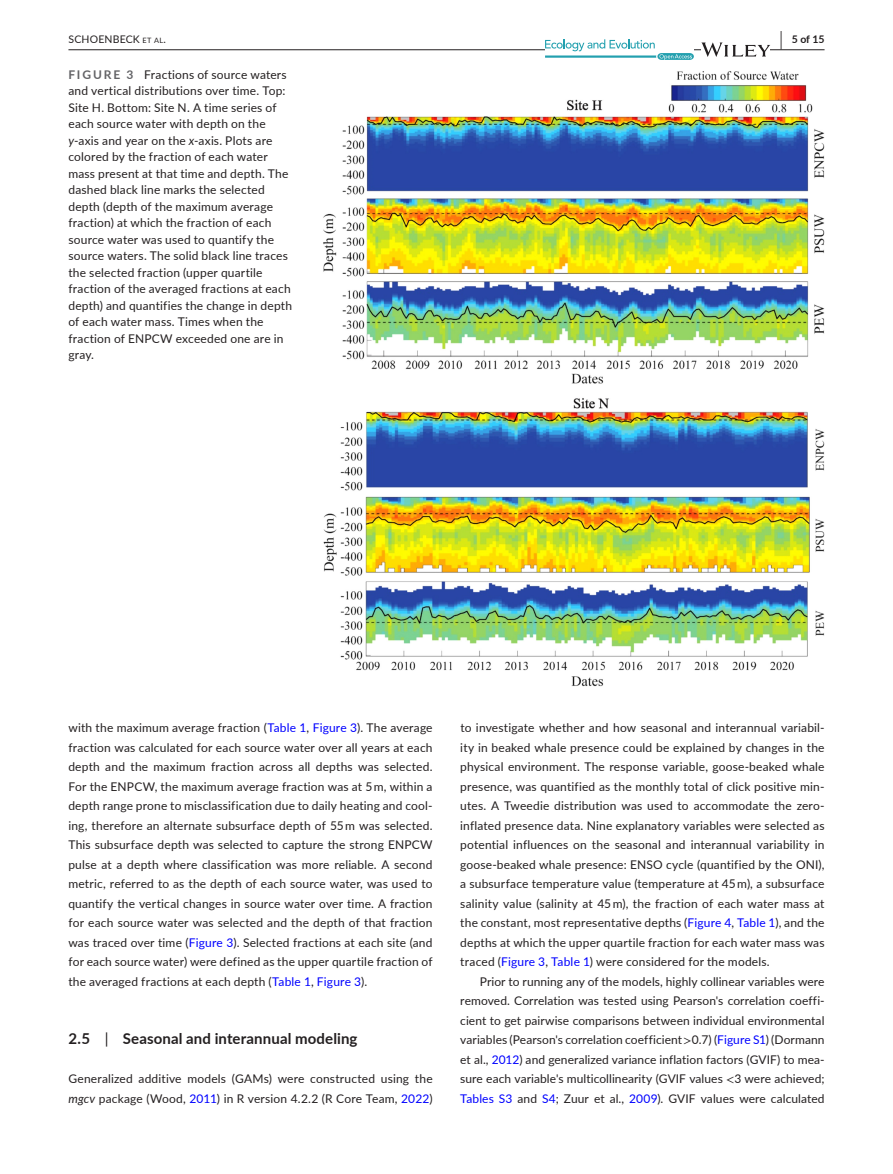
<style>
.page{position:relative;width:893px;height:1174px;background:#fff}
.page>*{position:absolute;margin:0;border:0;box-sizing:border-box;transform-origin:0 0}
.t1{font:700 15px "Lato";letter-spacing:.01em;color:#231f20}
.t2{font:12px/19.5px "Lato";letter-spacing:.015em;color:#231f20;text-align:justify}
.t3{font:10.5px "Lato";letter-spacing:.02em;color:#231f20}
.t4{font:700 10.5px "Lato";color:#231f20}
.s1{font-size:7.35px}
.s2{font-size:19.5px}
.s3{font-weight:700;color:#636366}
.s4{font-style:italic}
.s5{color:#00f}
.s6{font-weight:400}
.s7{font-family:"STIX"}
</style>
<div class="page">
<hr style="left:68px;top:49px;width:756px;height:1px;background:#231f20">
<svg style="left:545px;top:39px;width:149px;height:21px"></svg>
<svg style="left:701px;top:42px;width:69px;height:15px"></svg>
<img style="left:323px;top:71px;width:501px;height:616px">
<p class="t3" style="left:68px;top:31px;width:99px">SCHOENBECK <span class="s1">et al</span>.</p>
<p class="t4" style="left:780px;top:31px;width:46px"><span class="s2">|</span> 5 of 15</p>
<p class="t2" style="left:68px;top:66px;width:225px;line-height:16.5px;text-align:left"><span class="s3">FIGURE 3</span> Fractions of source waters and vertical distributions over time. Top:<br>Site H. Bottom: Site N. A time series of each source water with depth on the <span class="s4">y</span>-axis and year on the <span class="s4">x</span>-axis. Plots are colored by the fraction of each water mass present at that time and depth. The dashed black line marks the selected depth (depth of the maximum average fraction) at which the fraction of each source water was used to quantify the source waters. The solid black line traces the selected fraction (upper quartile fraction of the averaged fractions at each depth) and quantifies the change in depth of each water mass. Times when the fraction of ENPCW exceeded one are in gray.</p>
<p class="t2" style="left:68px;top:717px;width:366px">with the maximum average fraction (<span class="s5">Table 1</span>, <span class="s5">Figure 3</span>). The average fraction was calculated for each source water over all years at each depth and the maximum fraction across all depths was selected.<br>For the ENPCW, the maximum average fraction was at 5 m, within a depth range prone to misclassification due to daily heating and cool&shy;ing, therefore an alternate subsurface depth of 55 m was selected.<br>This subsurface depth was selected to capture the strong ENPCW pulse at a depth where classification was more reliable. A second metric, referred to as the depth of each source water, was used to quantify the vertical changes in source water over time. A fraction for each source water was selected and the depth of that fraction was traced over time (<span class="s5">Figure 3</span>). Selected fractions at each site (and for each source water) were defined as the upper quartile fraction of the averaged fractions at each depth (<span class="s5">Table 1</span>, <span class="s5">Figure 3</span>).</p>
<p class="t1" style="left:68px;top:1028px;width:291px">2.5 <span class="s6">|</span> Seasonal and interannual modeling</p>
<p class="t2" style="left:68px;top:1068px;width:366px">Generalized additive models (GAMs) were constructed using the <span class="s4">mgcv</span> package (Wood, <span class="s5">2011</span>) in R version 4.2.2 (R Core Team, <span class="s5">2022</span>)</p>
<p class="t2" style="left:460px;top:717px;width:366px">to investigate whether and how seasonal and interannual variabil&shy;ity in beaked whale presence could be explained by changes in the physical environment. The response variable, goose-beaked whale presence, was quantified as the monthly total of click positive min&shy;utes. A Tweedie distribution was used to accommodate the zero&shy;inflated presence data. Nine explanatory variables were selected as potential influences on the seasonal and interannual variability in goose-beaked whale presence: ENSO cycle (quantified by the ONI), a subsurface temperature value (temperature at 45 m), a subsurface salinity value (salinity at 45 m), the fraction of each water mass at the constant, most representative depths (<span class="s5">Figure 4</span>, <span class="s5">Table 1</span>), and the depths at which the upper quartile fraction for each water mass was traced (<span class="s5">Figure 3</span>, <span class="s5">Table 1</span>) were considered for the models.</p>
<p class="t2" style="left:460px;top:971px;width:366px;text-indent:20px">Prior to running any of the models, highly collinear variables were removed. Correlation was tested using Pearson's correlation coeffi&shy;cient to get pairwise comparisons between individual environmental variables (Pearson's correlation coefficient <span class="s7">&gt;</span>0.7) (<span class="s5">Figure S1</span>) (Dormann et al., <span class="s5">2012</span>) and generalized variance inflation factors (GVIF) to mea&shy;sure each variable's multicollinearity (GVIF values <span class="s7">&lt;</span>3 were achieved; <span class="s5">Tables S3</span> and <span class="s5">S4</span>; Zuur et al., <span class="s5">2009</span>). GVIF values were calculated</p>
</div>
